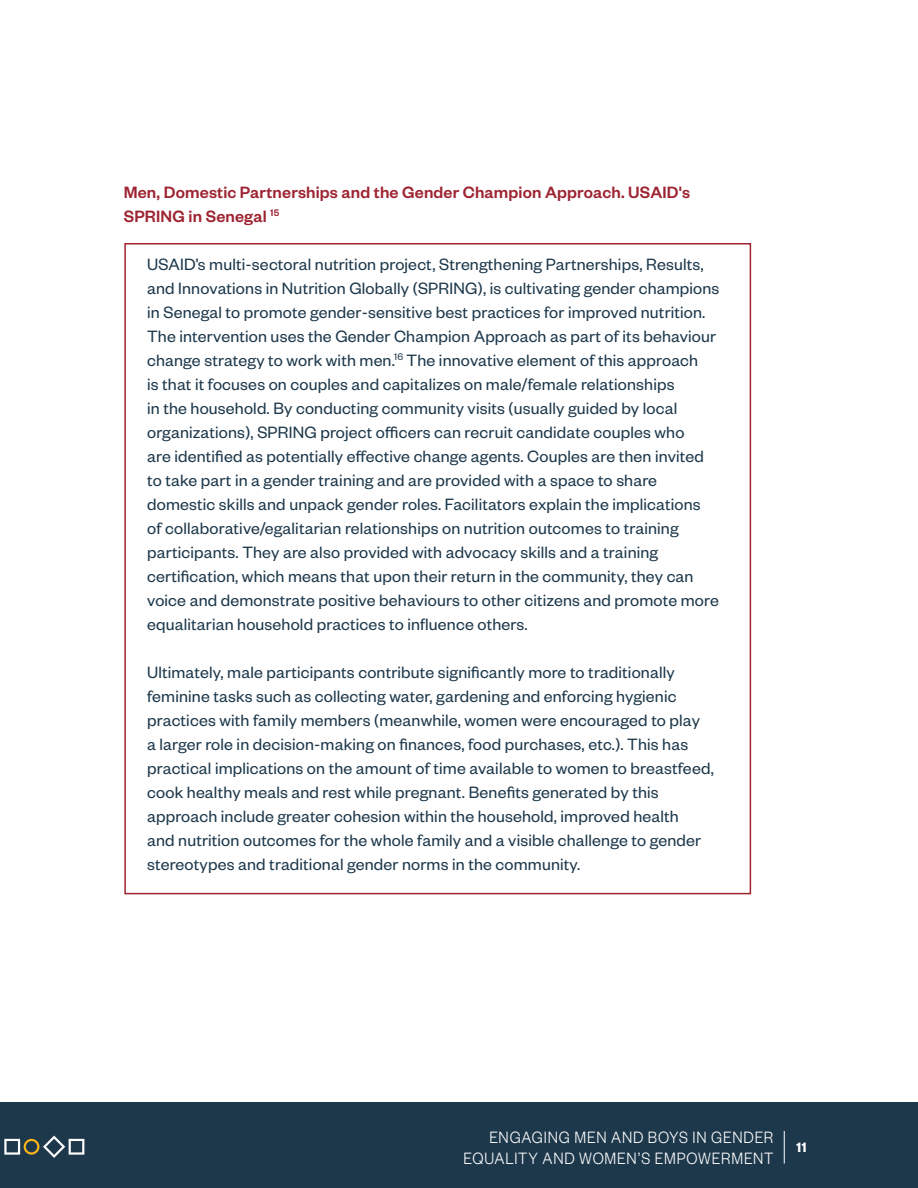
<style>
.page{position:relative;width:918px;height:1188px;background:#fff}
.page>*{position:absolute;margin:0;border:0;box-sizing:border-box;transform-origin:0 0}
.t1{font:18px/24px "Founders Grotesk";letter-spacing:.01em;color:#1d384b}
.t2{font:500 18px/24px "Founders Grotesk";letter-spacing:.01em;color:#9e2432}
.t3{font:300 18px/21px "Founders Grotesk";letter-spacing:.045em;color:#fff;text-align:right;scale:.9 1}
.t4{font:700 15px "Founders Grotesk";color:#fff;scale:.9 1}
</style>
<div class="page">
<div style="left:0;top:1103px;width:918px;height:85px;background:#1d384b"></div>
<svg style="left:4px;top:1136px;width:80px;height:22px"></svg>
<hr style="left:784px;top:1131px;width:1px;height:33px;background:#fff">
<p class="t2" style="left:124px;top:182px;width:568px">Men, Domestic Partnerships and the Gender Champion Approach. USAID's<br>SPRING in Senegal <sup>15</sup></p>
<p class="t1" style="left:147px;top:254px;width:574px">USAID’s multi-sectoral nutrition project, Strengthening Partnerships, Results, and Innovations in Nutrition Globally (SPRING), is cultivating gender champions in Senegal to promote gender-sensitive best practices for improved nutrition.<br>The intervention uses the Gender Champion Approach as part of its behaviour change strategy to work with men.<sup>16</sup> The innovative element of this approach<br>is that it focuses on couples and capitalizes on male/female relationships<br>in the household. By conducting community visits (usually guided by local organizations), SPRING project officers can recruit candidate couples who<br>are identified as potentially effective change agents. Couples are then invited to take part in a gender training and are provided with a space to share domestic skills and unpack gender roles. Facilitators explain the implications of collaborative/egalitarian relationships on nutrition outcomes to training participants. They are also provided with advocacy skills and a training certification, which means that upon their return in the community, they can voice and demonstrate positive behaviours to other citizens and promote more equalitarian household practices to influence others.</p>
<p class="t1" style="left:147px;top:662px;width:568px">Ultimately, male participants contribute significantly more to traditionally feminine tasks such as collecting water, gardening and enforcing hygienic practices with family members (meanwhile, women were encouraged to play<br>a larger role in decision-making on finances, food purchases, etc.). This has practical implications on the amount of time available to women to breastfeed, cook healthy meals and rest while pregnant. Benefits generated by this approach include greater cohesion within the household, improved health<br>and nutrition outcomes for the whole family and a visible challenge to gender stereotypes and traditional gender norms in the community.</p>
<p class="t3" style="left:464px;top:1126px;width:346px">ENGAGING MEN AND BOYS IN GENDER<br>EQUALITY AND WOMEN’S EMPOWERMENT</p>
<p class="t4" style="left:796px;top:1143px;width:13px">11</p>
</div>
